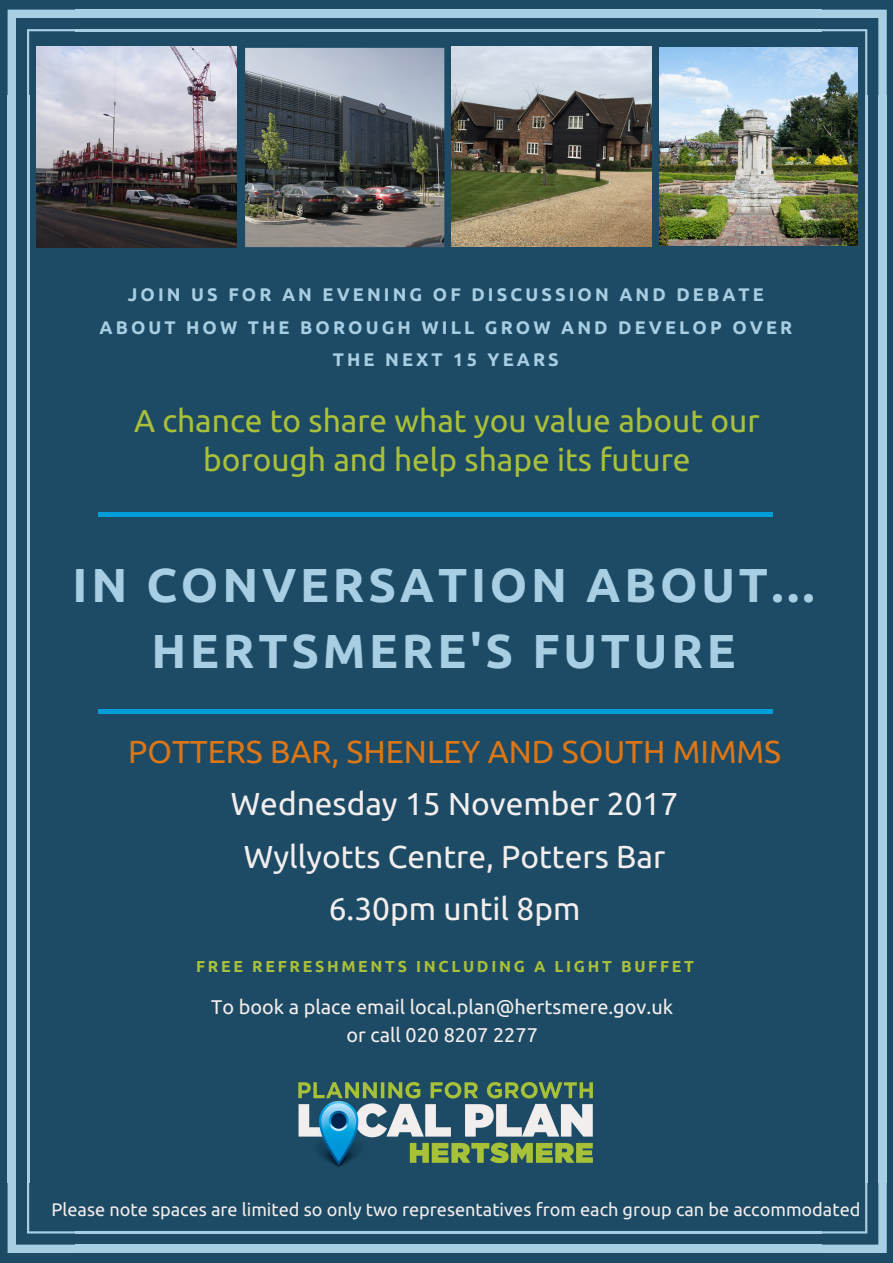
<style>
.page{position:relative;width:893px;height:1263px;background:#1d4b65}
.page>*{position:absolute;margin:0;border:0;box-sizing:border-box;transform-origin:0 0}
.t1{font:700 47.55px/66.4px "Ubuntu";letter-spacing:.08em;color:#a8cee3;text-align:center}
.t2{font:31.72px/52.3px "Ubuntu";color:#f2eeed;text-align:center}
.t3{font:31.72px/38.8px "Ubuntu";color:#aac03a;text-align:center}
.t4{font:31.72px "Ubuntu";color:#dc7616}
.t5{font:19.88px/27.6px "Ubuntu";color:#f2eeed;text-align:center}
.t6{font:700 18.23px/32.6px "Ubuntu";letter-spacing:.17em;color:#a8cee3;text-align:center}
.t7{font:18.15px "Ubuntu";color:#f2eeed}
.t8{font:700 15.83px "Ubuntu";letter-spacing:.17em;color:#aac03a}
</style>
<div class="page">
<svg style="left:8px;top:10px;width:70px;height:87px"></svg>
<div style="left:8px;top:95px;width:8px;height:1087px;background:#a8cee3"></div>
<hr style="left:27px;top:95px;width:2px;height:1087px;background:#a8cee3">
<svg style="left:8px;top:1180px;width:70px;height:73px"></svg>
<div style="left:76px;top:1244px;width:746px;height:9px;background:#a8cee3"></div>
<hr style="left:76px;top:1231px;width:746px;height:2px;background:#a8cee3">
<svg style="left:820px;top:1180px;width:67px;height:73px"></svg>
<div style="left:878px;top:95px;width:9px;height:1087px;background:#a8cee3"></div>
<hr style="left:865px;top:95px;width:2px;height:1087px;background:#a8cee3">
<svg style="left:820px;top:10px;width:67px;height:87px"></svg>
<div style="left:76px;top:10px;width:746px;height:8px;background:#a8cee3"></div>
<hr style="left:76px;top:29px;width:746px;height:2px;background:#a8cee3">
<img style="left:245px;top:48px;width:199px;height:199px">
<img style="left:452px;top:47px;width:199px;height:200px">
<img style="left:659px;top:48px;width:198px;height:198px">
<img style="left:36px;top:47px;width:201px;height:200px">
<img style="left:298px;top:1082px;width:295px;height:85px">
<div style="left:99px;top:512px;width:674px;height:5px;background:#009ed8"></div>
<div style="left:99px;top:709px;width:674px;height:5px;background:#009ed8"></div>
<p class="t6" style="left:99px;top:278px;width:694px">JOIN US FOR AN EVENING OF DISCUSSION AND DEBATE<br>ABOUT HOW THE BOROUGH WILL GROW AND DEVELOP OVER<br>THE NEXT 15 YEARS</p>
<h2 class="t3" style="left:134px;top:401px;width:627px">A chance to share what you value about our borough and help shape its future</h2>
<h1 class="t1" style="left:73px;top:551px;width:744px">IN CONVERSATION ABOUT...<br>HERTSMERE'S FUTURE</h1>
<h2 class="t4" style="left:128px;top:733px;width:654px">POTTERS BAR, SHENLEY AND SOUTH MIMMS</h2>
<h2 class="t2" style="left:231px;top:777px;width:449px">Wednesday 15 November 2017<br>Wyllyotts Centre, Potters Bar<br>6.30pm until 8pm</h2>
<p class="t8" style="left:196px;top:957px;width:499px">FREE REFRESHMENTS INCLUDING A LIGHT BUFFET</p>
<p class="t5" style="left:211px;top:993px;width:463px">To book a place email local.plan@hertsmere.gov.uk or call 020 8207 2277</p>
<p class="t7" style="left:51px;top:1199px;width:810px">Please note spaces are limited so only two representatives from each group can be accommodated</p>
</div>
